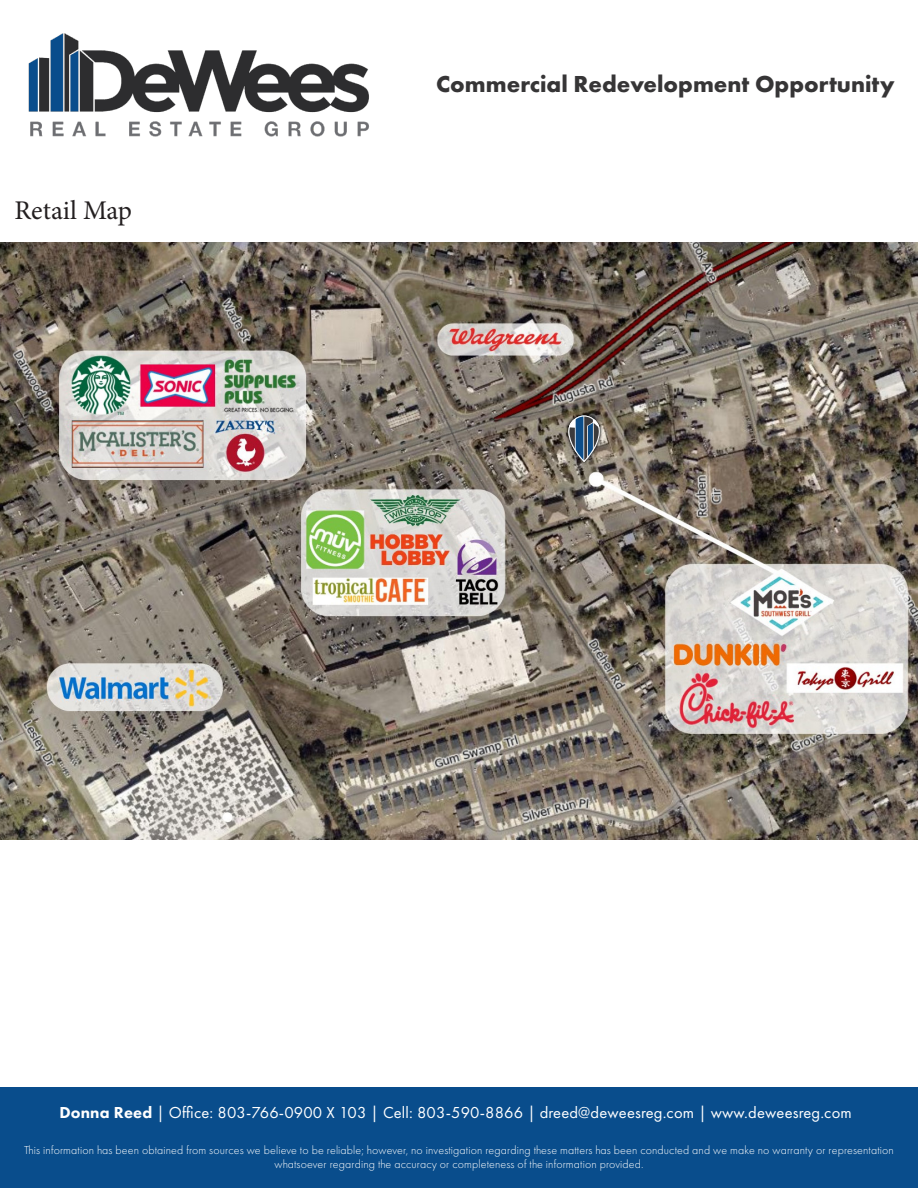
<style>
.page{position:relative;width:918px;height:1188px;background:#fff}
.page>*{position:absolute;margin:0;border:0;box-sizing:border-box;transform-origin:0 0}
.t1{font:27px "Minion Pro";color:#231f20}
.t2{font:700 24px "Futura PT";color:#363536}
.t3{font:16.5px "Futura PT";letter-spacing:.01em;color:#fff}
.t4{font:300 12px/14.4px "Futura PT";letter-spacing:.01em;color:#fff;text-align:center}
.s1{font-weight:800}
</style>
<div class="page">
<div style="left:0;top:1088px;width:918px;height:100px;background:#094d8c"></div>
<img style="left:28px;top:33px;width:341px;height:104px">
<img style="left:0;top:242px;width:918px;height:598px">
<img style="left:565px;top:411px;width:38px;height:55px">
<svg style="left:568px;top:415px;width:32px;height:47px;background:#617180"></svg>
<p class="t1" style="left:14px;top:192px;width:119px">Retail Map</p>
<p class="t2" style="left:436px;top:69px;width:460px">Commercial Redevelopment Opportunity</p>
<p class="t3" style="left:59px;top:1103px;width:794px"><span class="s1">Donna Reed</span> | Office: 803-766-0900 X 103 | Cell: 803-590-8866 | dreed@deweesreg.com | www.deweesreg.com</p>
<p class="t4" style="left:24px;top:1143px;width:871px">This information has been obtained from sources we believe to be reliable; however, no investigation regarding these matters has been conducted and we make no warranty or representation whatsoever regarding the accuracy or completeness of the information provided.</p>
</div>
